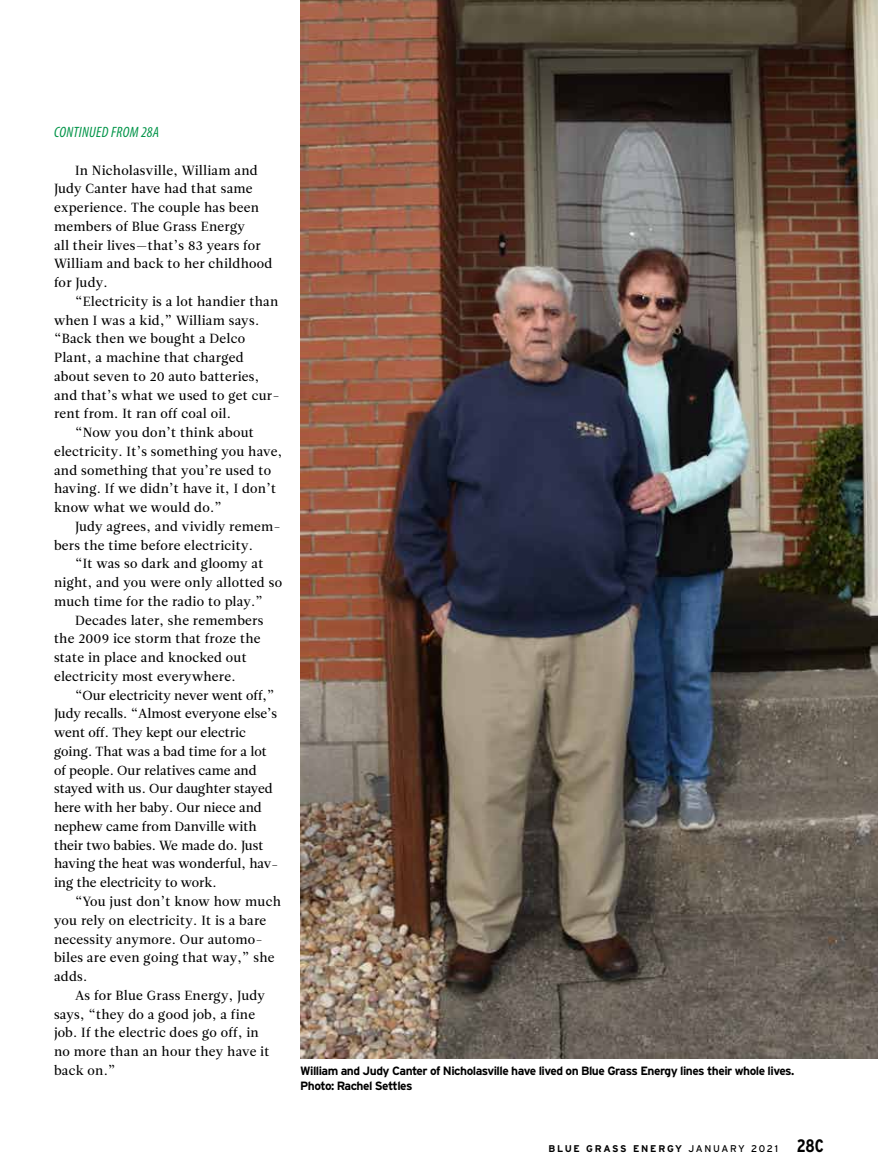
<style>
.page{position:relative;width:878px;height:1175px;background:#fff}
.page>*{position:absolute;margin:0;border:0;box-sizing:border-box;transform-origin:0 0}
.t1{font:italic condensed 15px "Myriad Pro";letter-spacing:.02em;color:#009448}
.t2{font:13.2px/18.8px "Leitura Roman 2";letter-spacing:.02em;color:#000}
.t3{font:13.2px "Leitura Roman 2";color:#000}
.t4{font:700 12px/15px "Interstate";letter-spacing:-.045em;color:#000}
.t5{font:700 9.75px "Interstate";letter-spacing:.18em;color:#000}
.s1{font-weight:400}
.s2{font-stretch:condensed;font-size:18px}
</style>
<div class="page">
<img style="left:300px;top:0;width:578px;height:1058px">
<p class="t1" style="left:54px;top:123px;width:106px">CONTINUED FROM 28A</p>
<p class="t2" style="left:54px;top:162px;width:220px;text-indent:21px">In Nicholasville, William and<br>Judy Canter have had that same experience. The couple has been members of Blue Grass Energy<br>all their lives—that’s 83 years for<br>William and back to her childhood for Judy.</p>
<p class="t2" style="left:75px;top:294px;width:205px">“Electricity is a lot handier than</p>
<p class="t2" style="left:54px;top:312px;width:207px">when I was a kid,” William says.</p>
<p class="t2" style="left:54px;top:331px;width:193px">“Back then we bought a Delco</p>
<p class="t2" style="left:54px;top:350px;width:191px">Plant, a machine that charged</p>
<p class="t2" style="left:54px;top:368px;width:207px">about seven to 20 auto batteries,</p>
<p class="t2" style="left:54px;top:387px;width:227px">and that’s what we used to get cur-</p>
<p class="t2" style="left:54px;top:406px;width:178px">rent from. It ran off coal oil.</p>
<p class="t2" style="left:75px;top:425px;width:180px">“Now you don’t think about</p>
<p class="t2" style="left:54px;top:444px;width:230px">electricity. It’s something you have,</p>
<p class="t2" style="left:54px;top:462px;width:218px">and something that you’re used to</p>
<p class="t2" style="left:54px;top:481px;width:223px">having. If we didn’t have it, I don’t</p>
<p class="t2" style="left:54px;top:500px;width:169px">know what we would do.”</p>
<p class="t2" style="left:75px;top:519px;width:207px">Judy agrees, and vividly remem-</p>
<p class="t2" style="left:54px;top:537px;width:200px">bers the time before electricity.</p>
<p class="t2" style="left:75px;top:556px;width:190px">“It was so dark and gloomy at</p>
<p class="t2" style="left:54px;top:575px;width:229px">night, and you were only allotted so</p>
<p class="t2" style="left:54px;top:594px;width:210px">much time for the radio to play.”</p>
<p class="t2" style="left:75px;top:612px;width:190px">Decades later, she remembers</p>
<p class="t2" style="left:54px;top:631px;width:208px">the 2009 ice storm that froze the</p>
<p class="t2" style="left:54px;top:650px;width:194px">state in place and knocked out</p>
<p class="t2" style="left:54px;top:669px;width:183px">electricity most everywhere.</p>
<p class="t3" style="left:75px;top:690px;width:201px">“Our electricity never went off,”</p>
<p class="t3" style="left:54px;top:709px;width:225px">Judy recalls. “Almost everyone else’s</p>
<p class="t3" style="left:54px;top:728px;width:193px">went off. They kept our electric</p>
<p class="t3" style="left:54px;top:746px;width:214px">going. That was a bad time for a lot</p>
<p class="t3" style="left:54px;top:765px;width:204px">of people. Our relatives came and</p>
<p class="t3" style="left:54px;top:784px;width:220px">stayed with us. Our daughter stayed</p>
<p class="t3" style="left:54px;top:803px;width:209px">here with her baby. Our niece and</p>
<p class="t3" style="left:54px;top:821px;width:204px">nephew came from Danville with</p>
<p class="t3" style="left:54px;top:840px;width:211px">their two babies. We made do. Just</p>
<p class="t3" style="left:54px;top:859px;width:226px">having the heat was wonderful, hav-</p>
<p class="t3" style="left:54px;top:878px;width:164px">ing the electricity to work.</p>
<p class="t2" style="left:75px;top:894px;width:207px">“You just don’t know how much</p>
<p class="t2" style="left:54px;top:912px;width:214px">you rely on electricity. It is a bare</p>
<p class="t2" style="left:54px;top:931px;width:210px">necessity anymore. Our automo-</p>
<p class="t2" style="left:54px;top:950px;width:222px">biles are even going that way,” she</p>
<p class="t2" style="left:54px;top:969px;width:35px">adds.</p>
<p class="t2" style="left:75px;top:987px;width:191px">As for Blue Grass Energy, Judy</p>
<p class="t2" style="left:54px;top:1006px;width:202px">says, “they do a good job, a fine</p>
<p class="t2" style="left:54px;top:1025px;width:206px">job. If the electric does go off, in</p>
<p class="t2" style="left:54px;top:1044px;width:217px">no more than an hour they have it</p>
<p class="t2" style="left:54px;top:1062px;width:63px">back on.”</p>
<p class="t4" style="left:300px;top:1063px;width:495px">William and Judy Canter of Nicholasville have lived on Blue Grass Energy lines their whole lives.<br>Photo: Rachel Settles</p>
<p class="t5" style="left:548px;top:1143px;width:277px">BLUE GRASS ENERGY <span class="s1">JANUARY 2021</span> <span class="s2">28C</span></p>
</div>
